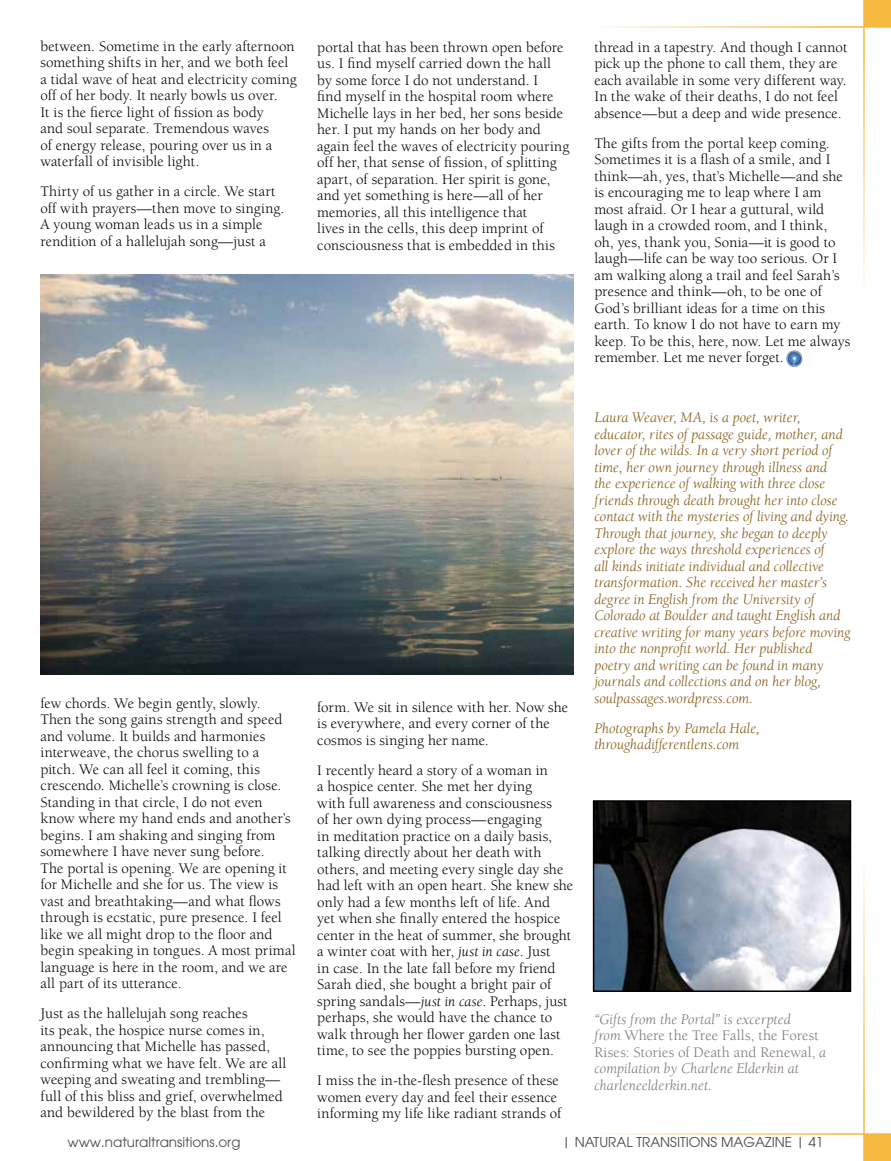
<style>
.page{position:relative;width:891px;height:1161px;background:#fff}
.page>*{position:absolute;margin:0;border:0;box-sizing:border-box;transform-origin:0 0}
.t1{font:15px/16.5px "Berkeley";letter-spacing:.005em;color:#000}
.t2{font:italic 15px/16.5px "Berkeley";color:#855a14}
.t3{font:italic 15px/16.5px "Berkeley";letter-spacing:.005em;color:#7f7775}
.t4{font:13.5px "Avant Garde";color:#4e4b4b}
.t5{font:13.5px "Avant Garde";color:#4e4b4b}
.s1{font-style:italic}
.s2{font-style:normal}
</style>
<div class="page">
<img style="left:40px;top:275px;width:534px;height:399px">
<img style="left:596px;top:803px;width:252px;height:186px">
<div style="left:593px;top:800px;width:258px;height:192px;border:2px solid #000"></div>
<div style="left:864px;top:0;width:27px;height:27px;background:#f5ba3d"></div>
<div style="left:864px;top:1134px;width:27px;height:27px;background:#f5ba3d"></div>
<hr style="left:863px;top:0;width:2px;height:1161px;background:#fff">
<hr style="left:0;top:26px;width:891px;height:2px;background:#fff">
<hr style="left:0;top:1133px;width:891px;height:2px;background:#fff">
<img style="left:786px;top:350px;width:17px;height:17px">
<p class="t1" style="left:40px;top:38px;width:258px">between. Sometime in the early afternoon something shifts in her, and we both feel a tidal wave of heat and electricity coming off of her body. It nearly bowls us over.<br>It is the fierce light of fission as body<br>and soul separate. Tremendous waves<br>of energy release, pouring over us in a waterfall of invisible light.</p>
<p class="t1" style="left:40px;top:184px;width:245px">Thirty of us gather in a circle. We start off with prayers—then move to singing.<br>A young woman leads us in a simple rendition of a hallelujah song—just a</p>
<p class="t1" style="left:40px;top:695px;width:257px">few chords. We begin gently, slowly.<br>Then the song gains strength and speed and volume. It builds and harmonies interweave, the chorus swelling to a pitch. We can all feel it coming, this crescendo. Michelle’s crowning is close.<br>Standing in that circle, I do not even know where my hand ends and another’s begins. I am shaking and singing from somewhere I have never sung before.<br>The portal is opening. We are opening it for Michelle and she for us. The view is vast and breathtaking—and what flows through is ecstatic, pure presence. I feel like we all might drop to the floor and begin speaking in tongues. A most primal language is here in the room, and we are all part of its utterance.</p>
<p class="t1" style="left:40px;top:1006px;width:247px">Just as the hallelujah song reaches<br>its peak, the hospice nurse comes in, announcing that Michelle has passed, confirming what we have felt. We are all weeping and sweating and trembling— full of this bliss and grief, overwhelmed and bewildered by the blast from the</p>
<p class="t1" style="left:317px;top:39px;width:254px">portal that has been thrown open before us. I find myself carried down the hall by some force I do not understand. I<br>find myself in the hospital room where Michelle lays in her bed, her sons beside her. I put my hands on her body and again feel the waves of electricity pouring off her, that sense of fission, of splitting apart, of separation. Her spirit is gone, and yet something is here—all of her memories, all this intelligence that<br>lives in the cells, this deep imprint of consciousness that is embedded in this</p>
<p class="t1" style="left:317px;top:699px;width:253px">form. We sit in silence with her. Now she is everywhere, and every corner of the cosmos is singing her name.</p>
<p class="t1" style="left:317px;top:762px;width:258px">I recently heard a story of a woman in<br>a hospice center. She met her dying<br>with full awareness and consciousness<br>of her own dying process—engaging<br>in meditation practice on a daily basis, talking directly about her death with others, and meeting every single day she had left with an open heart. She knew she only had a few months left of life. And<br>yet when she finally entered the hospice center in the heat of summer, she brought a winter coat with her, <span class="s1">just in case</span>. Just<br>in case. In the late fall before my friend Sarah died, she bought a bright pair of spring sandals—<span class="s1">just in case</span>. Perhaps, just perhaps, she would have the chance to walk through her flower garden one last time, to see the poppies bursting open.</p>
<p class="t1" style="left:317px;top:1073px;width:246px">I miss the in-the-flesh presence of these women every day and feel their essence informing my life like radiant strands of</p>
<p class="t1" style="left:594px;top:39px;width:255px">thread in a tapestry. And though I cannot pick up the phone to call them, they are each available in some very different way.<br>In the wake of their deaths, I do not feel absence—but a deep and wide presence.</p>
<p class="t1" style="left:594px;top:135px;width:258px">The gifts from the portal keep coming.<br>Sometimes it is a flash of a smile, and I think—ah, yes, that’s Michelle—and she is encouraging me to leap where I am most afraid. Or I hear a guttural, wild laugh in a crowded room, and I think,<br>oh, yes, thank you, Sonia—it is good to laugh—life can be way too serious. Or I am walking along a trail and feel Sarah’s presence and think—oh, to be one of God’s brilliant ideas for a time on this earth. To know I do not have to earn my keep. To be this, here, now. Let me always remember. Let me never forget.</p>
<p class="t2" style="left:594px;top:410px;width:258px">Laura Weaver, MA, is a poet, writer, educator, rites of passage guide, mother, and lover of the wilds. In a very short period of time, her own journey through illness and<br>the experience of walking with three close friends through death brought her into close contact with the mysteries of living and dying.<br>Through that journey, she began to deeply explore the ways threshold experiences of<br>all kinds initiate individual and collective transformation. She received her master’s degree in English from the University of Colorado at Boulder and taught English and creative writing for many years before moving into the nonprofit world. Her published poetry and writing can be found in many journals and collections and on her blog, soulpassages.wordpress.com.</p>
<p class="t2" style="left:594px;top:720px;width:167px">Photographs by Pamela Hale, throughadifferentlens.com</p>
<p class="t3" style="left:594px;top:1011px;width:233px">“Gifts from the Portal” is excerpted<br>from <span class="s2">Where the Tree Falls, the Forest Rises: Stories of Death and Renewal,</span> a compilation by Charlene Elderkin at charleneelderkin.net.</p>
<p class="t5" style="left:68px;top:1134px;width:174px">www.naturaltransitions.org</p>
<p class="t4" style="left:562px;top:1134px;width:263px">| NATURAL TRANSITIONS MAGAZINE | 41</p>
</div>
